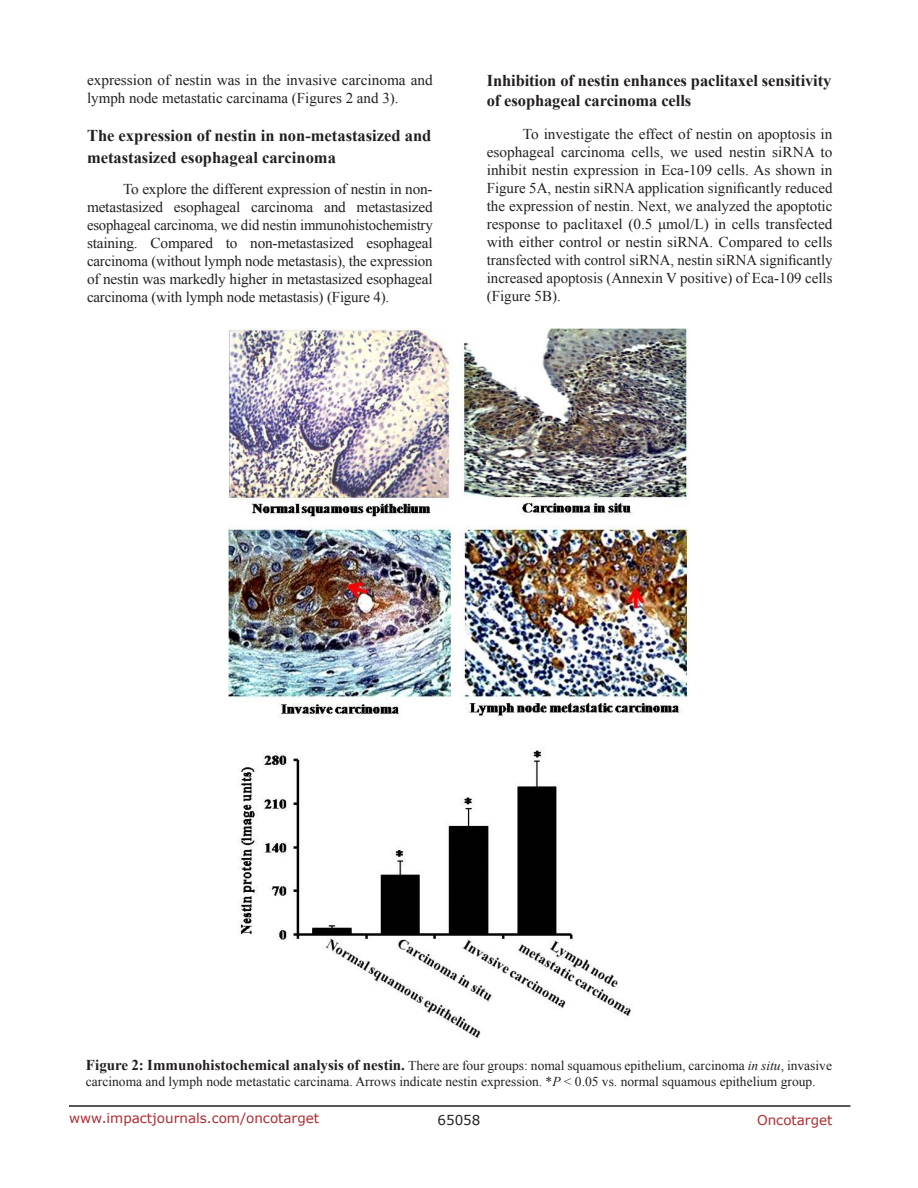
<style>
.page{position:relative;width:918px;height:1188px;background:#fff}
.page>*{position:absolute;margin:0;border:0;box-sizing:border-box;transform-origin:0 0}
.SubHeading_middle{font:700 16.5px/21.6px "Times New Roman";letter-spacing:-.005em;color:#231f20}
.BodyText{font:15px/18px "Times New Roman";color:#231f20;text-align:justify}
.FigureText{font:13.5px/16.2px "Times New Roman";color:#231f20}
.t1{font:13.5px "Verdana";color:#ac2b31}
.t2{font:13.5px "Verdana";color:#231f20}
.s1{font-weight:700;font-size:15px}
.s2{font-style:italic}
</style>
<div class="page">
<hr style="left:69px;top:1105px;width:781px;height:2px;background:#231f20">
<img style="left:229px;top:328px;width:460px;height:710px">
<p class="BodyText" style="left:87px;top:71px;width:347px">expression of nestin was in the invasive carcinoma and lymph node metastatic carcinama (Figures 2 and 3).</p>
<p class="SubHeading_middle" style="left:87px;top:124px;width:346px">The expression of nestin in non-metastasized and metastasized esophageal carcinoma</p>
<p class="BodyText" style="left:87px;top:180px;width:347px;text-indent:36px">To explore the different expression of nestin in non&shy;metastasized esophageal carcinoma and metastasized esophageal carcinoma, we did nestin immunohistochemistry staining. Compared to non-metastasized esophageal carcinoma (without lymph node metastasis), the expression of nestin was markedly higher in metastasized esophageal carcinoma (with lymph node metastasis) (Figure 4).</p>
<p class="SubHeading_middle" style="left:487px;top:70px;width:346px;line-height:19.8px">Inhibition of nestin enhances paclitaxel sensitivity of esophageal carcinoma cells</p>
<p class="BodyText" style="left:487px;top:125px;width:347px;text-indent:36px">To investigate the effect of nestin on apoptosis in esophageal carcinoma cells, we used nestin siRNA to inhibit nestin expression in Eca-109 cells. As shown in Figure 5A, nestin siRNA application significantly reduced the expression of nestin. Next, we analyzed the apoptotic response to paclitaxel (0.5 μmol/L) in cells transfected with either control or nestin siRNA. Compared to cells transfected with control siRNA, nestin siRNA significantly increased apoptosis (Annexin V positive) of Eca-109 cells (Figure 5B).</p>
<p class="FigureText" style="left:86px;top:1057px;width:748px"><span class="s1">Figure 2: Immunohistochemical analysis of nestin.</span> There are four groups: nomal squamous epithelium, carcinoma <span class="s2">in situ</span>, invasive carcinoma and lymph node metastatic carcinama. Arrows indicate nestin expression. *<span class="s2">P</span> &lt; 0.05 vs. normal squamous epithelium group.</p>
<p class="t1" style="left:69px;top:1109px;width:252px">www.impactjournals.com/oncotarget</p>
<p class="t2" style="left:438px;top:1111px;width:44px">65058</p>
<p class="t1" style="left:757px;top:1111px;width:77px">Oncotarget</p>
</div>
